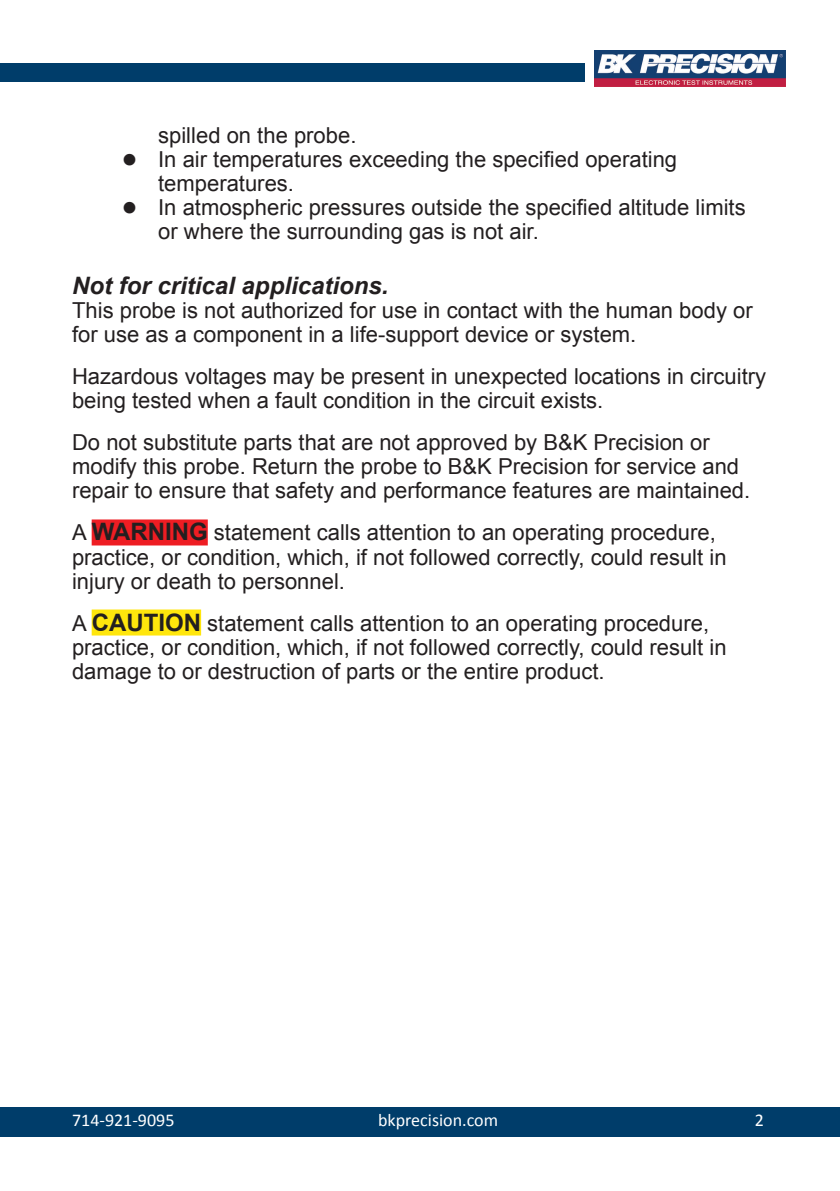
<style>
.page{position:relative;width:840px;height:1191px;background:#fff}
.page>*{position:absolute;margin:0;border:0;box-sizing:border-box;transform-origin:0 0}
.t1{font:italic 700 24px "Arial";color:#231f20}
.t2{font:22px/24px "Arial";color:#231f20}
.t3{font:18px "Calibri";color:#fff}
.s1{font-weight:700;font-size:24px}
</style>
<div class="page">
<div style="left:0;top:1106px;width:839px;height:30px;background:#003d6a"></div>
<div style="left:0;top:63px;width:584px;height:18px;background:#003d6a"></div>
<img style="left:594px;top:51px;width:190px;height:36px">
<div style="left:92px;top:519px;width:116px;height:26px;background:#ee1d23"></div>
<div style="left:92px;top:609px;width:109px;height:26px;background:#ffe60c"></div>
<p class="t2" style="left:158px;top:124px;width:588px">spilled on the probe.<br>In air temperatures exceeding the specified operating temperatures.<br>In atmospheric pressures outside the specified altitude limits or where the surrounding gas is not air.</p>
<p class="t1" style="left:72px;top:270px;width:318px">Not for critical applications.</p>
<p class="t2" style="left:72px;top:299px;width:681px">This probe is not authorized for use in contact with the human body or for use as a component in a life-support device or system.</p>
<p class="t2" style="left:72px;top:365px;width:695px">Hazardous voltages may be present in unexpected locations in circuitry being tested when a fault condition in the circuit exists.</p>
<p class="t2" style="left:72px;top:431px;width:679px">Do not substitute parts that are not approved by B&amp;K Precision or modify this probe. Return the probe to B&amp;K Precision for service and repair to ensure that safety and performance features are maintained.</p>
<p class="t2" style="left:72px;top:521px;width:655px">A <span class="s1">WARNING</span> statement calls attention to an operating procedure, practice, or condition, which, if not followed correctly, could result in injury or death to personnel.</p>
<p class="t2" style="left:72px;top:611px;width:655px">A <span class="s1">CAUTION</span> statement calls attention to an operating procedure, practice, or condition, which, if not followed correctly, could result in damage to or destruction of parts or the entire product.</p>
<p class="t3" style="left:72px;top:1108px;width:104px">714-921-9095</p>
<p class="t3" style="left:378px;top:1108px;width:121px">bkprecision.com</p>
<p class="t3" style="left:754px;top:1108px;width:11px">2</p>
</div>
